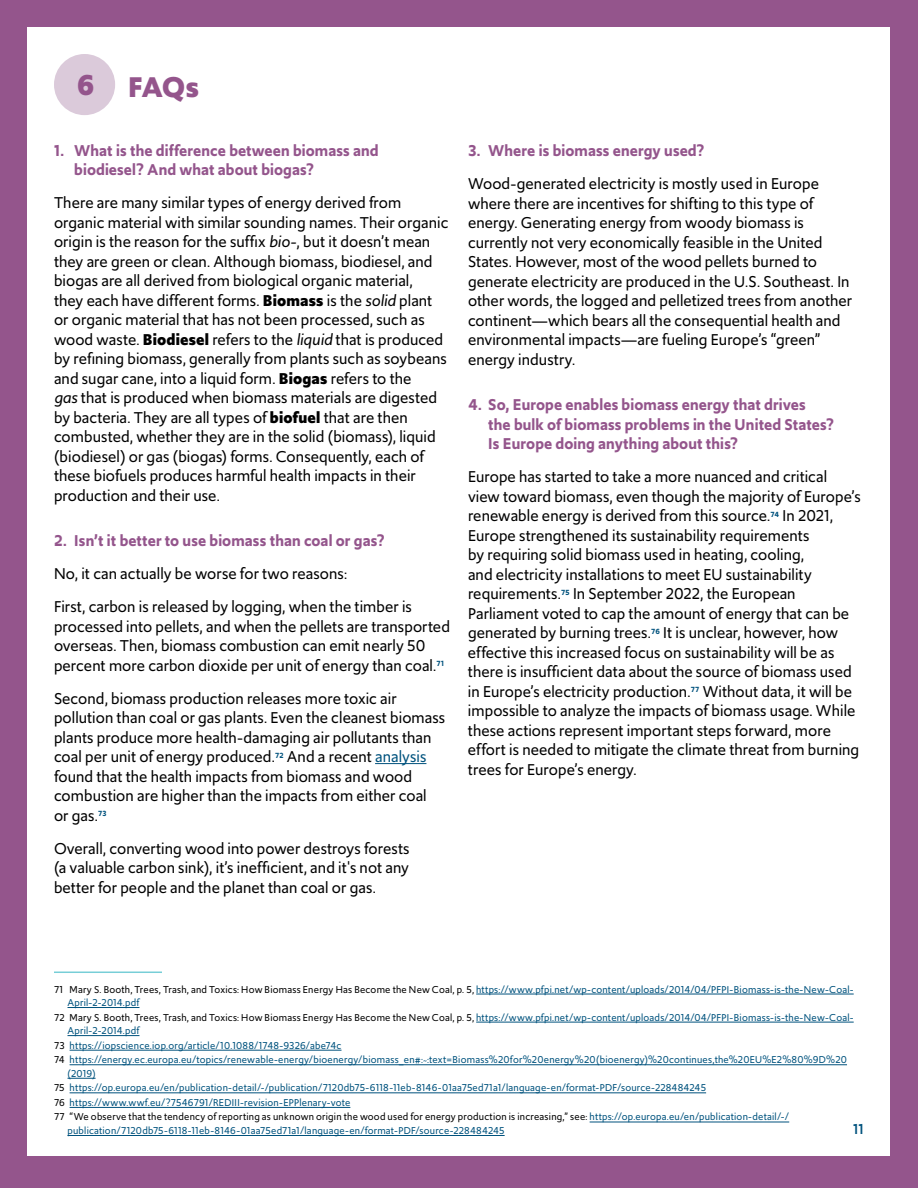
<style>
.page{position:relative;width:918px;height:1188px;background:#94558c}
.page>*{position:absolute;margin:0;border:0;box-sizing:border-box;transform-origin:0 0}
.t1{font:700 30px "Upgrade";color:#94558c}
.t2{font:16.5px/19.5px "Upgrade";letter-spacing:.005em;color:#000}
.t3{font:600 16.5px/19.5px "Upgrade";letter-spacing:.01em;color:#94558c}
.t4{font:500 15px "Upgrade";color:#00527d}
.t5{font:10.5px/14.5px "Upgrade";letter-spacing:.02em;color:#00537e}
.s1{font-style:italic}
.s2{font-weight:700}
.s3{color:#00537e}
.s4{color:#000}
</style>
<div class="page">
<div style="left:27px;top:27px;width:863px;height:1129px;background:#fff"></div>
<div style="left:54px;top:54px;width:61px;height:61px;background:#dbcada;border-radius:50%"></div>
<hr style="left:54px;top:972px;width:108px;height:1px;background:#77ced7">
<hr style="left:476px;top:994px;width:378px;height:1px;background:#00527d">
<hr style="left:68px;top:1007px;width:71px;height:1px;background:#00527d">
<hr style="left:476px;top:1022px;width:378px;height:1px;background:#00527d">
<hr style="left:68px;top:1035px;width:71px;height:1px;background:#00527d">
<hr style="left:70px;top:1050px;width:272px;height:1px;background:#00527d">
<hr style="left:70px;top:1064px;width:777px;height:1px;background:#00527d">
<svg style="left:68px;top:1078px;width:28px;height:1px"></svg>
<hr style="left:70px;top:1092px;width:636px;height:1px;background:#00527d">
<hr style="left:70px;top:1107px;width:280px;height:1px;background:#00527d">
<hr style="left:590px;top:1122px;width:199px;height:1px;background:#00527d">
<hr style="left:68px;top:1135px;width:437px;height:1px;background:#00527d">
<hr style="left:375px;top:763px;width:51px;height:1px;background:#00527d">
<h1 class="t1" style="left:77px;top:67px;width:124px">6 FAQs</h1>
<p class="t3" style="left:74px;top:141px;width:306px;text-indent:-20px">1. What is the difference between biomass and biodiesel? And what about biogas?</p>
<p class="t2" style="left:54px;top:193px;width:396px">There are many similar types of energy derived from organic material with similar sounding names. Their organic origin is the reason for the suffix <span class="s1">bio-</span>, but it doesn’t mean they are green or clean. Although biomass, biodiesel, and biogas are all derived from biological organic material,<br>they each have different forms. <span class="s2">Biomass</span> is the <span class="s1">solid</span> plant or organic material that has not been processed, such as wood waste. <span class="s2">Biodiesel</span> refers to the <span class="s1">liquid</span> that is produced by refining biomass, generally from plants such as soybeans and sugar cane, into a liquid form. <span class="s2">Biogas</span> refers to the<br><span class="s1">gas</span> that is produced when biomass materials are digested by bacteria. They are all types of <span class="s2">biofuel</span> that are then combusted, whether they are in the solid (biomass), liquid (biodiesel) or gas (biogas) forms. Consequently, each of these biofuels produces harmful health impacts in their production and their use.</p>
<p class="t3" style="left:54px;top:531px;width:332px">2. Isn’t it better to use biomass than coal or gas?</p>
<p class="t2" style="left:54px;top:557px;width:359px;line-height:33px">No, it can actually be worse for two reasons:<br>First, carbon is released by logging, when the timber is</p>
<p class="t2" style="left:54px;top:616px;width:397px">processed into pellets, and when the pellets are transported overseas. Then, biomass combustion can emit nearly 50 percent more carbon dioxide per unit of energy than coal.<sup>71</sup></p>
<p class="t2" style="left:54px;top:688px;width:393px">Second, biomass production releases more toxic air pollution than coal or gas plants. Even the cleanest biomass plants produce more health-damaging air pollutants than coal per unit of energy produced.<sup>72</sup> And a recent <span class="s3">analysis </span>found that the health impacts from biomass and wood combustion are higher than the impacts from either coal<br>or gas.<sup>73</sup></p>
<p class="t2" style="left:54px;top:838px;width:357px;text-align:justify">Overall, converting wood into power destroys forests (a valuable carbon sink), it’s inefficient, and it's not any better for people and the planet than coal or gas.</p>
<p class="t3" style="left:468px;top:141px;width:238px">3. Where is biomass energy used?</p>
<p class="t2" style="left:468px;top:174px;width:386px">Wood-generated electricity is mostly used in Europe where there are incentives for shifting to this type of energy. Generating energy from woody biomass is currently not very economically feasible in the United States. However, most of the wood pellets burned to generate electricity are produced in the U.S. Southeast. In other words, the logged and pelletized trees from another continent—which bears all the consequential health and environmental impacts—are fueling Europe’s “green” energy industry.</p>
<p class="t3" style="left:488px;top:395px;width:347px;text-indent:-20px">4. So, Europe enables biomass energy that drives<br>the bulk of biomass problems in the United States?<br>Is Europe doing anything about this?</p>
<p class="t2" style="left:468px;top:467px;width:394px">Europe has started to take a more nuanced and critical view toward biomass, even though the majority of Europe’s renewable energy is derived from this source.<sup>74</sup> In 2021, Europe strengthened its sustainability requirements<br>by requiring solid biomass used in heating, cooling,<br>and electricity installations to meet EU sustainability requirements.<sup>75</sup> In September 2022, the European Parliament voted to cap the amount of energy that can be generated by burning trees.<sup>76</sup> It is unclear, however, how effective this increased focus on sustainability will be as there is insufficient data about the source of biomass used in Europe’s electricity production.<sup>77</sup> Without data, it will be impossible to analyze the impacts of biomass usage. While these actions represent important steps forward, more effort is needed to mitigate the climate threat from burning trees for Europe’s energy.</p>
<p class="t5" style="left:68px;top:982px;width:788px;line-height:13.5px;text-indent:-14px"><span class="s4">71 Mary S. Booth, Trees, Trash, and Toxics: How Biomass Energy Has Become the New Coal, p. 5,</span> https://www.pfpi.net/wp-content/uploads/2014/04/PFPI-Biomass-is-the-New-Coal-<br>April-2-2014.pdf</p>
<p class="t5" style="left:68px;top:1010px;width:788px;line-height:13.5px;text-indent:-14px"><span class="s4">72 Mary S. Booth, Trees, Trash, and Toxics: How Biomass Energy Has Become the New Coal, p. 5,</span> https://www.pfpi.net/wp-content/uploads/2014/04/PFPI-Biomass-is-the-New-Coal-<br>April-2-2014.pdf</p>
<p class="t5" style="left:54px;top:1038px;width:795px"><span class="s4">73</span> https://iopscience.iop.org/article/10.1088/1748-9326/abe74c<br><span class="s4">74</span> https://energy.ec.europa.eu/topics/renewable-energy/bioenergy/biomass_en#:~:text=Biomass%20for%20energy%20(bioenergy)%20continues,the%20EU%E2%80%9D%20</p>
<p class="t5" style="left:54px;top:1066px;width:737px;text-indent:14px">(2019)<br><span class="s4">75</span> https://op.europa.eu/en/publication-detail/-/publication/7120db75-6118-11eb-8146-01aa75ed71a1/language-en/format-PDF/source-228484245<br><span class="s4">76</span> https://www.wwf.eu/?7546791/REDIII-revision-EPPlenary-vote<br><span class="s4">77 “We observe that the tendency of reporting as unknown origin the wood used for energy production is increasing,” see:</span> https://op.europa.eu/en/publication-detail/-/</p>
<p class="t5" style="left:67px;top:1123px;width:439px">publication/7120db75-6118-11eb-8146-01aa75ed71a1/language-en/format-PDF/source-228484245</p>
<p class="t4" style="left:853px;top:1119px;width:12px">11</p>
</div>
